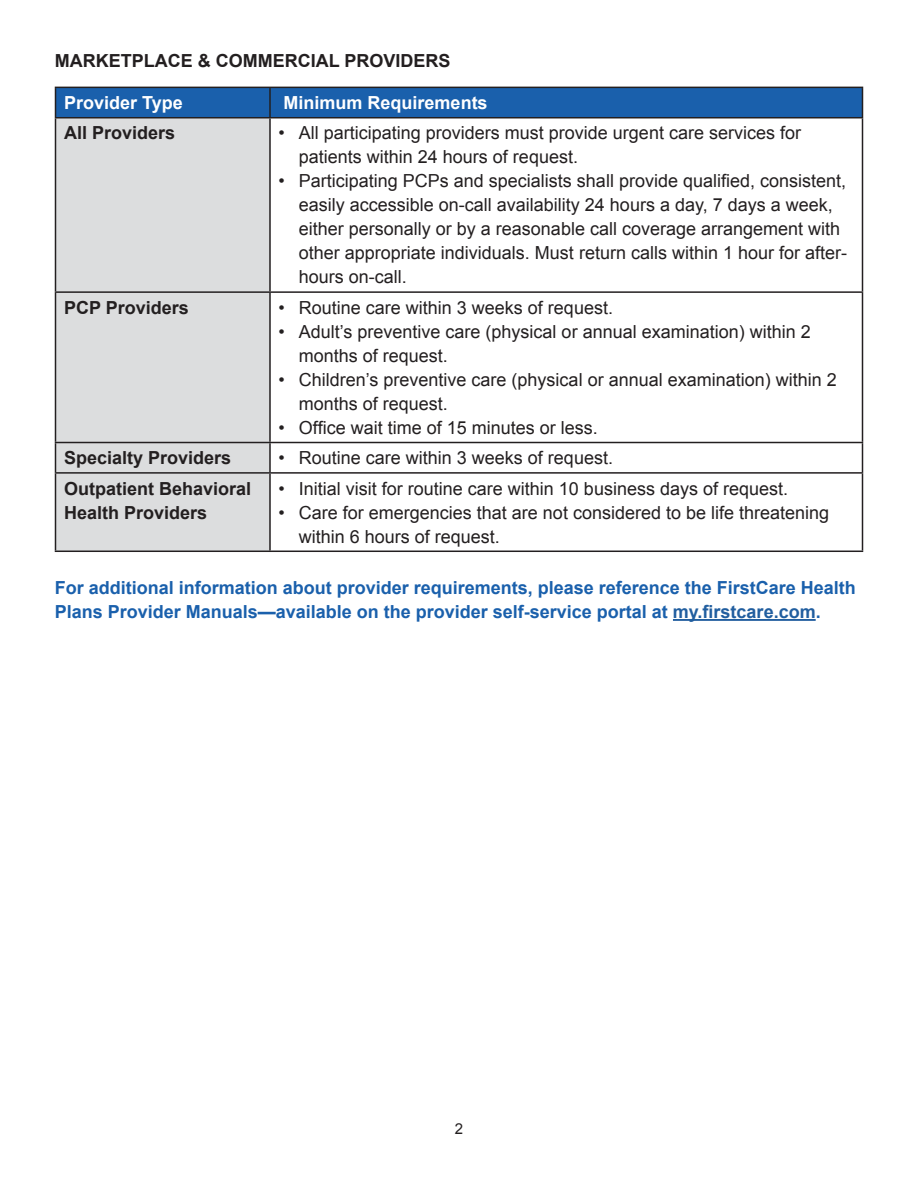
<style>
.page{position:relative;width:918px;height:1188px;background:#fff}
.page>*{position:absolute;margin:0;border:0;box-sizing:border-box;transform-origin:0 0}
.t1{font:18px/24px "Arial";color:#231f20}
.t2{font:700 18px/24px "Arial";color:#1a60ac}
.t3{font:700 18px/24px "Arial";color:#231f20}
.t4{font:700 18px "Arial";color:#fff}
.t5{font:15px "Arial";color:#231f20}
.s1{color:#215e9f}
</style>
<div class="page">
<hr style="left:673px;top:619px;width:143px;height:2px;background:#215e9f">
<div style="left:56px;top:118px;width:213px;height:433px;background:#dcddde"></div>
<svg style="left:55px;top:87px;width:808px;height:30px;background:#1a5da6"></svg>
<hr style="left:55px;top:117px;width:215px;height:1px;background:#231f20">
<hr style="left:55px;top:118px;width:1px;height:173px;background:#231f20">
<hr style="left:270px;top:117px;width:593px;height:1px;background:#231f20">
<hr style="left:269px;top:118px;width:2px;height:173px;background:#231f20">
<hr style="left:862px;top:118px;width:1px;height:173px;background:#231f20">
<hr style="left:270px;top:291px;width:593px;height:2px;background:#231f20">
<hr style="left:862px;top:293px;width:1px;height:149px;background:#231f20">
<hr style="left:270px;top:442px;width:593px;height:1px;background:#231f20">
<svg style="left:862px;top:443px;width:1px;height:29px"></svg>
<hr style="left:270px;top:472px;width:593px;height:2px;background:#231f20">
<hr style="left:862px;top:474px;width:1px;height:77px;background:#231f20">
<hr style="left:270px;top:551px;width:593px;height:1px;background:#231f20">
<hr style="left:55px;top:291px;width:215px;height:2px;background:#231f20">
<hr style="left:55px;top:293px;width:1px;height:149px;background:#231f20">
<hr style="left:269px;top:293px;width:2px;height:149px;background:#231f20">
<hr style="left:55px;top:442px;width:215px;height:1px;background:#231f20">
<svg style="left:55px;top:443px;width:1px;height:29px"></svg>
<hr style="left:269px;top:443px;width:2px;height:29px;background:#231f20">
<hr style="left:55px;top:472px;width:215px;height:2px;background:#231f20">
<hr style="left:55px;top:474px;width:1px;height:77px;background:#231f20">
<hr style="left:269px;top:474px;width:2px;height:77px;background:#231f20">
<hr style="left:55px;top:551px;width:215px;height:1px;background:#231f20">
<p class="t3" style="left:55px;top:49px;width:397px">MARKETPLACE &amp; COMMERCIAL PROVIDERS</p>
<p class="t4" style="left:64px;top:91px;width:120px">Provider Type</p>
<p class="t4" style="left:284px;top:91px;width:206px">Minimum Requirements</p>
<p class="t3" style="left:64px;top:122px;width:113px">All Providers</p>
<p class="t1" style="left:299px;top:121px;width:504px;text-indent:-20px">• All participating providers must provide urgent care services for patients within 24 hours of request.</p>
<p class="t1" style="left:299px;top:169px;width:550px;text-indent:-20px">• Participating PCPs and specialists shall provide qualified, consistent, easily accessible on-call availability 24 hours a day, 7 days a week, either personally or by a reasonable call coverage arrangement with other appropriate individuals. Must return calls within 1 hour for after&shy;hours on-call.</p>
<p class="t3" style="left:64px;top:296px;width:126px">PCP Providers</p>
<p class="t1" style="left:279px;top:296px;width:336px">• Routine care within 3 weeks of request.</p>
<p class="t1" style="left:299px;top:320px;width:513px;text-indent:-20px">• Adult’s preventive care (physical or annual examination) within 2 months of request.</p>
<p class="t1" style="left:299px;top:368px;width:539px;text-indent:-20px">• Children’s preventive care (physical or annual examination) within 2 months of request.</p>
<p class="t1" style="left:279px;top:416px;width:321px">• Office wait time of 15 minutes or less.</p>
<p class="t3" style="left:64px;top:446px;width:169px">Specialty Providers</p>
<p class="t1" style="left:279px;top:446px;width:336px">• Routine care within 3 weeks of request.</p>
<p class="t3" style="left:64px;top:477px;width:189px">Outpatient Behavioral<br>Health Providers</p>
<p class="t1" style="left:279px;top:477px;width:511px">• Initial visit for routine care within 10 business days of request.</p>
<p class="t1" style="left:299px;top:501px;width:532px;text-indent:-20px">• Care for emergencies that are not considered to be life threatening within 6 hours of request.</p>
<p class="t2" style="left:55px;top:576px;width:803px">For additional information about provider requirements, please reference the FirstCare Health<br>Plans Provider Manuals—available on the provider self-service portal at <span class="s1">my.firstcare.com</span>.</p>
<p class="t5" style="left:455px;top:1119px;width:10px">2</p>
</div>
